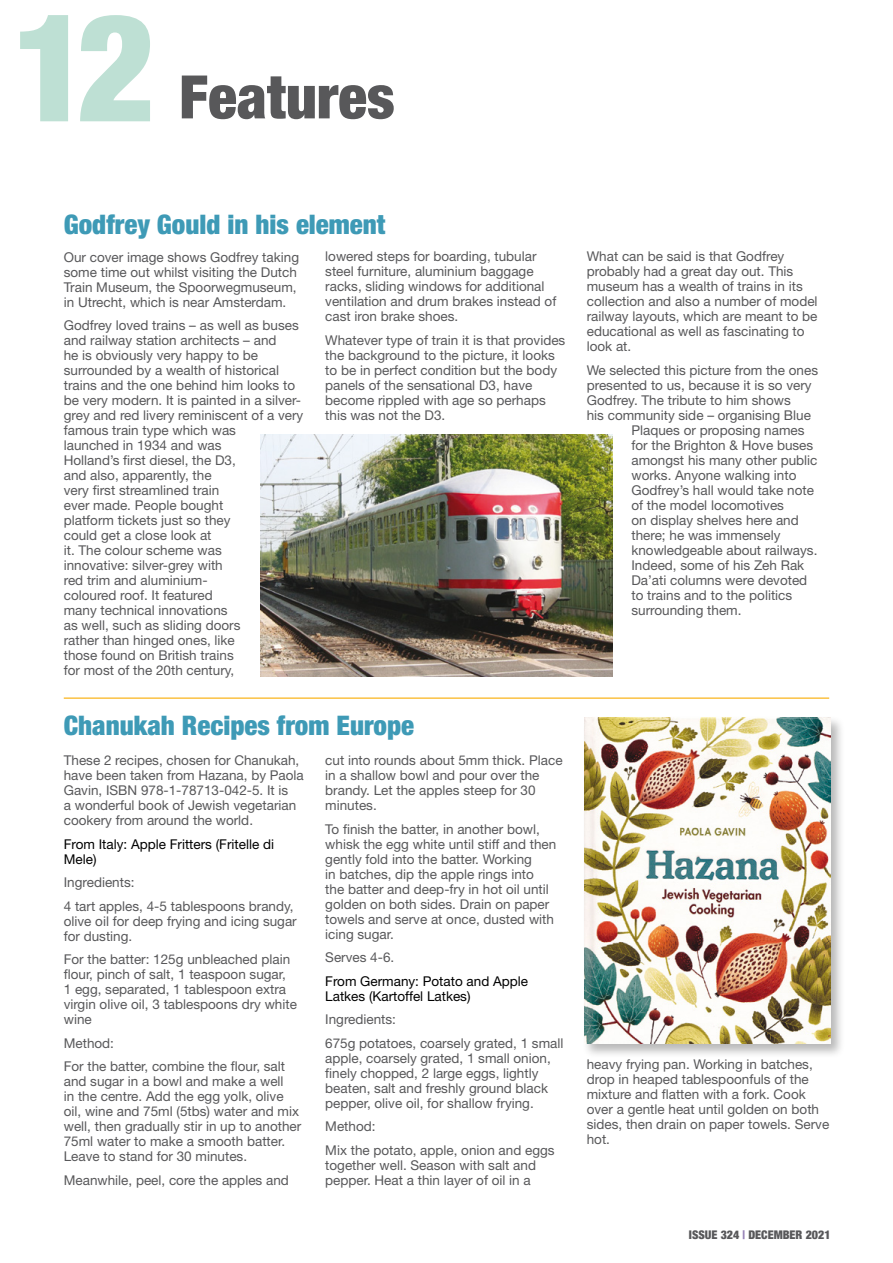
<style>
.page{position:relative;width:893px;height:1263px;background:#fff}
.page>*{position:absolute;margin:0;border:0;box-sizing:border-box;transform-origin:0 0}
.t1{font:900 condensed 150px "Helvetica Neue";color:#bee0d4}
.t2{font:900 condensed 60px "Helvetica Neue";color:#58585a}
.t3{font:900 condensed 27px "Helvetica Neue";color:#3e9ab6}
.t4{font:13.5px/15px "Helvetica Neue";color:#58585a}
.t5{font:13.5px/15px "Helvetica Neue";color:#000}
.t6{font:900 condensed 12px "Helvetica Neue";color:#58585a}
.s1{color:#9782b7}
</style>
<div class="page">
<div style="left:582px;top:715px;width:263px;height:343px;background:#000;opacity:.28"></div>
<img style="left:585px;top:718px;width:246px;height:326px">
<hr style="left:64px;top:697px;width:765px;height:2px;background:#fbc143">
<img style="left:260px;top:435px;width:352px;height:241px">
<h1 class="t1" style="left:13px;top:-25px;width:144px">12</h1>
<h2 class="t2" style="left:179px;top:60px;width:217px">Features</h2>
<h3 class="t3" style="left:64px;top:208px;width:323px">Godfrey Gould in his element</h3>
<p class="t4" style="left:64px;top:249px;width:237px">Our cover image shows Godfrey taking some time out whilst visiting the Dutch Train Museum, the Spoorwegmuseum, in Utrecht, which is near Amsterdam.</p>
<p class="t4" style="left:64px;top:317px;width:241px">Godfrey loved trains – as well as buses and railway station architects – and<br>he is obviously very happy to be surrounded by a wealth of historical trains and the one behind him looks to be very modern. It is painted in a silver&shy;grey and red livery reminiscent of a very famous train type which was<br>launched in 1934 and was<br>Holland’s first diesel, the D3,<br>and also, apparently, the<br>very first streamlined train<br>ever made. People bought<br>platform tickets just so they<br>could get a close look at<br>it. The colour scheme was<br>innovative: silver-grey with<br>red trim and aluminium-<br>coloured roof. It featured<br>many technical innovations<br>as well, such as sliding doors<br>rather than hinged ones, like<br>those found on British trains<br>for most of the 20th century,</p>
<p class="t4" style="left:325px;top:249px;width:233px">lowered steps for boarding, tubular steel furniture, aluminium baggage racks, sliding windows for additional ventilation and drum brakes instead of cast iron brake shoes.</p>
<p class="t4" style="left:325px;top:332px;width:242px">Whatever type of train it is that provides the background to the picture, it looks to be in perfect condition but the body panels of the sensational D3, have become rippled with age so perhaps this was not the D3.</p>
<h3 class="t3" style="left:64px;top:709px;width:352px">Chanukah Recipes from Europe</h3>
<p class="t4" style="left:64px;top:753px;width:242px">These 2 recipes, chosen for Chanukah, have been taken from Hazana, by Paola Gavin, ISBN 978-1-78713-042-5. It is<br>a wonderful book of Jewish vegetarian cookery from around the world.</p>
<p class="t5" style="left:64px;top:836px;width:212px">From Italy: Apple Fritters (Fritelle di<br>Mele)</p>
<p class="t4" style="left:64px;top:870px;width:231px;line-height:23.5px">Ingredients:<br>4 tart apples, 4-5 tablespoons brandy,</p>
<p class="t4" style="left:64px;top:913px;width:235px">olive oil for deep frying and icing sugar for dusting.</p>
<p class="t4" style="left:64px;top:952px;width:235px">For the batter: 125g unbleached plain flour, pinch of salt, 1 teaspoon sugar,<br>1 egg, separated, 1 tablespoon extra virgin olive oil, 3 tablespoons dry white wine</p>
<p class="t4" style="left:64px;top:1031px;width:223px;line-height:23.5px">Method:<br>For the batter, combine the flour, salt</p>
<p class="t4" style="left:64px;top:1074px;width:239px">and sugar in a bowl and make a well<br>in the centre. Add the egg yolk, olive oil, wine and 75ml (5tbs) water and mix well, then gradually stir in up to another 75ml water to make a smooth batter.<br>Leave to stand for 30 minutes.</p>
<p class="t4" style="left:64px;top:1172px;width:227px">Meanwhile, peel, core the apples and</p>
<p class="t4" style="left:325px;top:753px;width:239px">cut into rounds about 5mm thick. Place in a shallow bowl and pour over the brandy. Let the apples steep for 30 minutes.</p>
<p class="t4" style="left:325px;top:821px;width:233px">To finish the batter, in another bowl, whisk the egg white until stiff and then gently fold into the batter. Working<br>in batches, dip the apple rings into<br>the batter and deep-fry in hot oil until golden on both sides. Drain on paper towels and serve at once, dusted with icing sugar.</p>
<p class="t4" style="left:325px;top:950px;width:71px">Serves 4-6.</p>
<p class="t5" style="left:325px;top:973px;width:204px">From Germany: Potato and Apple<br>Latkes (Kartoffel Latkes)</p>
<p class="t4" style="left:325px;top:1007px;width:240px;line-height:23.5px">Ingredients:<br>675g potatoes, coarsely grated, 1 small</p>
<p class="t4" style="left:325px;top:1050px;width:227px">apple, coarsely grated, 1 small onion, finely chopped, 2 large eggs, lightly beaten, salt and freshly ground black pepper, olive oil, for shallow frying.</p>
<p class="t4" style="left:325px;top:1114px;width:231px;line-height:23.5px">Method:<br>Mix the potato, apple, onion and eggs</p>
<p class="t4" style="left:325px;top:1157px;width:212px">together well. Season with salt and pepper. Heat a thin layer of oil in a</p>
<p class="t4" style="left:587px;top:249px;width:232px">What can be said is that Godfrey probably had a great day out. This museum has a wealth of trains in its collection and also a number of model railway layouts, which are meant to be educational as well as fascinating to look at.</p>
<p class="t4" style="left:587px;top:362px;width:233px">We selected this picture from the ones</p>
<p class="t4" style="left:587px;top:377px;width:226px">presented to us, because it is so very</p>
<p class="t4" style="left:587px;top:392px;width:206px">Godfrey. The tribute to him shows</p>
<p class="t4" style="left:587px;top:407px;width:226px">his community side – organising Blue</p>
<p class="t4" style="left:631px;top:422px;width:175px">Plaques or proposing names</p>
<p class="t4" style="left:631px;top:437px;width:183px">for the Brighton &amp; Hove buses</p>
<p class="t4" style="left:631px;top:452px;width:188px">amongst his many other public</p>
<p class="t4" style="left:631px;top:467px;width:166px">works. Anyone walking into</p>
<p class="t4" style="left:631px;top:482px;width:184px">Godfrey’s hall would take note</p>
<p class="t4" style="left:631px;top:497px;width:154px">of the model locomotives</p>
<p class="t4" style="left:631px;top:512px;width:169px">on display shelves here and</p>
<p class="t4" style="left:631px;top:527px;width:151px">there; he was immensely</p>
<p class="t4" style="left:631px;top:542px;width:187px">knowledgeable about railways.</p>
<p class="t4" style="left:631px;top:557px;width:174px">Indeed, some of his Zeh Rak</p>
<p class="t4" style="left:631px;top:572px;width:177px">Da’ati columns were devoted</p>
<p class="t4" style="left:631px;top:587px;width:162px">to trains and to the politics</p>
<p class="t4" style="left:631px;top:602px;width:112px">surrounding them.</p>
<p class="t4" style="left:587px;top:1057px;width:244px">heavy frying pan. Working in batches, drop in heaped tablespoonfuls of the mixture and flatten with a fork. Cook over a gentle heat until golden on both sides, then drain on paper towels. Serve hot.</p>
<p class="t6" style="left:689px;top:1227px;width:143px">issue 324 <span class="s1">|</span> december 2021</p>
</div>
